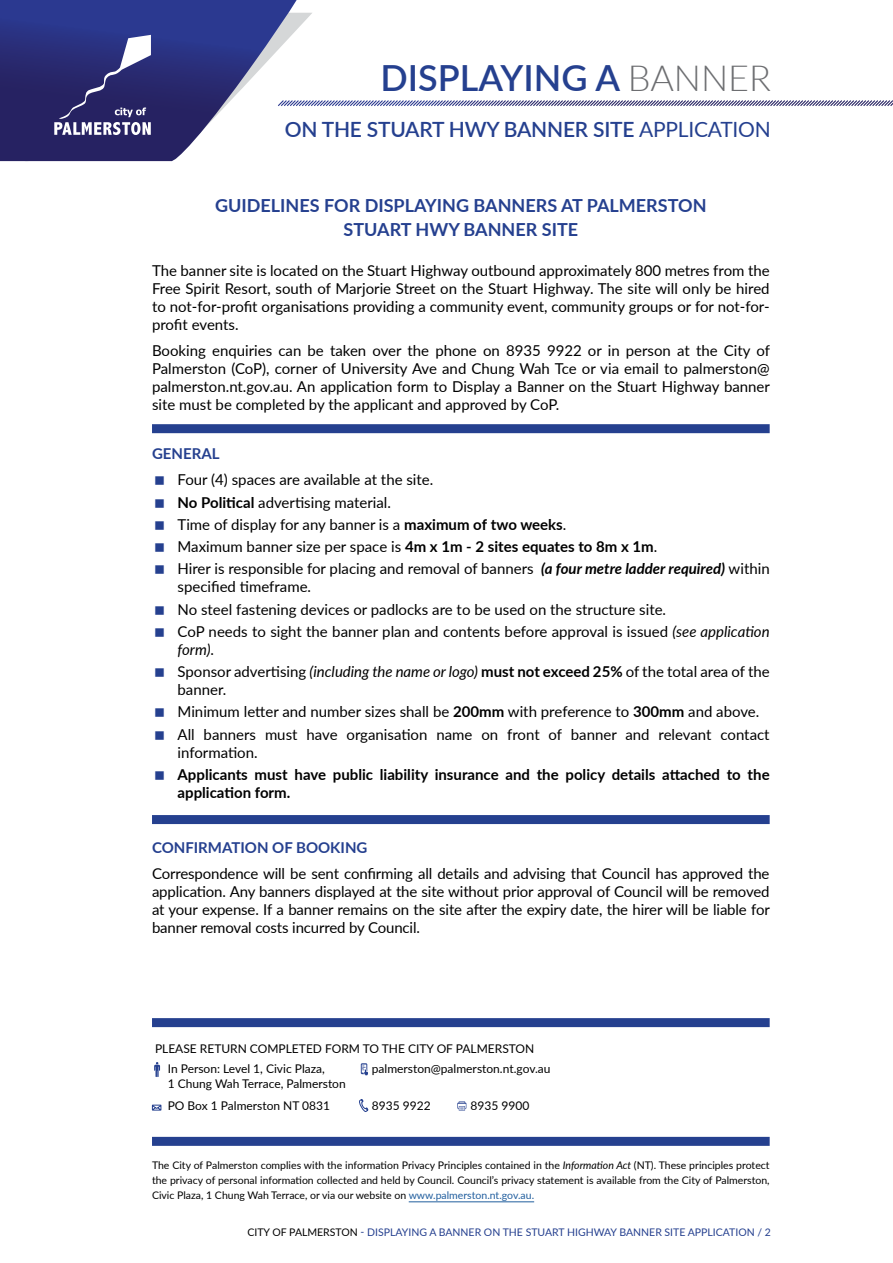
<style>
.page{position:relative;width:893px;height:1263px;background:#fff}
.page>*{position:absolute;margin:0;border:0;box-sizing:border-box;transform-origin:0 0}
.t1{font:600 36px "Lato";color:#25408f}
.t2{font:600 21px "Lato";letter-spacing:-.01em;color:#25408f}
.t3{font:700 18px/24px "Lato";color:#25408f;text-align:center}
.t4{font:15px/18px "Lato";color:#000}
.t5{font:700 15px/18px "Lato";color:#000}
.t6{font:700 15px "Lato";color:#25408f}
.t7{font:12px/19.2px "Lato";color:#000}
.t8{font:10.5px/15px "Lato";color:#000;text-align:justify}
.t9{font:10.5px "Lato";color:#25408f}
.s1{font-weight:300;color:#6d6e71}
.s2{font-weight:400}
.s3{font-weight:700}
.s4{font-weight:700;font-style:italic}
.s5{font-style:italic}
.s6{color:#215e9e}
.s7{color:#000}
</style>
<div class="page">
<svg style="left:0;top:0;width:297px;height:162px;background:#323984"></svg>
<div style="left:152px;top:1137px;width:618px;height:9px;background:#25408f"></div>
<div style="left:152px;top:424px;width:618px;height:9px;background:#25408f"></div>
<hr style="left:409px;top:1201px;width:125px;height:1px;background:#215e9e">
<svg style="left:23px;top:13px;width:870px;height:148px"></svg>
<div style="left:152px;top:815px;width:618px;height:9px;background:#25408f"></div>
<div style="left:152px;top:1018px;width:618px;height:9px;background:#25408f"></div>
<svg style="left:154px;top:1062px;width:6px;height:15px"></svg>
<svg style="left:152px;top:1104px;width:10px;height:7px"></svg>
<svg style="left:361px;top:1063px;width:7px;height:12px"></svg>
<svg style="left:359px;top:1099px;width:9px;height:13px"></svg>
<svg style="left:457px;top:1101px;width:9px;height:9px"></svg>
<h1 class="t1" style="left:380px;top:51px;width:392px">DISPLAYING A <span class="s1">BANNER</span></h1>
<h2 class="t2" style="left:285px;top:114px;width:488px">ON THE STUART HWY BANNER SITE <span class="s2">APPLICATION</span></h2>
<p class="t3" style="left:215px;top:193px;width:493px">GUIDELINES FOR DISPLAYING BANNERS AT PALMERSTON<br>STUART HWY BANNER SITE</p>
<p class="t4" style="left:152px;top:260px;width:619px;text-align:justify">The banner site is located on the Stuart Highway outbound approximately 800 metres from the Free Spirit Resort, south of Marjorie Street on the Stuart Highway. The site will only be hired to not-for-profit organisations providing a community event, community groups or for not-for&shy;profit events.</p>
<p class="t4" style="left:152px;top:341px;width:619px;text-align:justify">Booking enquiries can be taken over the phone on 8935 9922 or in person at the City of Palmerston (CoP), corner of University Ave and Chung Wah Tce or via email to palmerston@ palmerston.nt.gov.au. An application form to Display a Banner on the Stuart Highway banner site must be completed by the applicant and approved by CoP.</p>
<p class="t6" style="left:152px;top:442px;width:69px">GENERAL</p>
<p class="t4" style="left:178px;top:468px;width:594px;line-height:22.2px">Four (4) spaces are available at the site.<br><span class="s3">No Political</span> advertising material.<br>Time of display for any banner is a <span class="s3">maximum of two weeks</span>.<br>Maximum banner size per space is <span class="s3">4m x 1m - 2 sites equates to 8m x 1m</span>.<br>Hirer is responsible for placing and removal of banners <span class="s4">(a four metre ladder required)</span> within</p>
<p class="t4" style="left:178px;top:575px;width:594px;line-height:22.2px">specified timeframe.<br>No steel fastening devices or padlocks are to be used on the structure site.<br>CoP needs to sight the banner plan and contents before approval is issued <span class="s5">(see application</span></p>
<p class="t4" style="left:178px;top:638px;width:594px;line-height:22.2px"><span class="s5">form)</span>.<br>Sponsor advertising <span class="s5">(including the name or logo)</span> <span class="s3">must not exceed 25%</span> of the total area of the</p>
<p class="t4" style="left:178px;top:678px;width:594px;line-height:22.2px">banner.<br>Minimum letter and number sizes shall be <span class="s3">200mm</span> with preference to <span class="s3">300mm</span> and above.<br>All banners must have organisation name on front of banner and relevant contact</p>
<p class="t4" style="left:178px;top:742px;width:82px">information.</p>
<p class="t5" style="left:178px;top:765px;width:594px">Applicants must have public liability insurance and the policy details attached to the application form.</p>
<p class="t6" style="left:152px;top:836px;width:217px">CONFIRMATION OF BOOKING</p>
<p class="t4" style="left:152px;top:864px;width:619px;text-align:justify">Correspondence will be sent confirming all details and advising that Council has approved the application. Any banners displayed at the site without prior approval of Council will be removed at your expense. If a banner remains on the site after the expiry date, the hirer will be liable for banner removal costs incurred by Council.</p>
<p class="t7" style="left:168px;top:1039px;width:368px;text-indent:-13px">PLEASE RETURN COMPLETED FORM TO THE CITY OF PALMERSTON<br>In Person: Level 1, Civic Plaza,</p>
<p class="t7" style="left:168px;top:1071px;width:180px;line-height:22.5px">1 Chung Wah Terrace, Palmerston<br>PO Box 1 Palmerston NT 0831</p>
<p class="t7" style="left:372px;top:1058px;width:180px">palmerston@palmerston.nt.gov.au</p>
<p class="t7" style="left:372px;top:1095px;width:60px">8935 9922</p>
<p class="t7" style="left:471px;top:1095px;width:60px">8935 9900</p>
<p class="t8" style="left:152px;top:1157px;width:619px">The City of Palmerston complies with the information Privacy Principles contained in the <span class="s5">Information Act</span> (NT). These principles protect the privacy of personal information collected and held by Council. Council’s privacy statement is available from the City of Palmerston, Civic Plaza, 1 Chung Wah Terrace, or via our website on <span class="s6">www.palmerston.nt.gov.au.</span></p>
<p class="t9" style="left:247px;top:1225px;width:525px"><span class="s7">CITY OF PALMERSTON</span> - DISPLAYING A BANNER ON THE STUART HIGHWAY BANNER SITE APPLICATION / 2</p>
</div>
